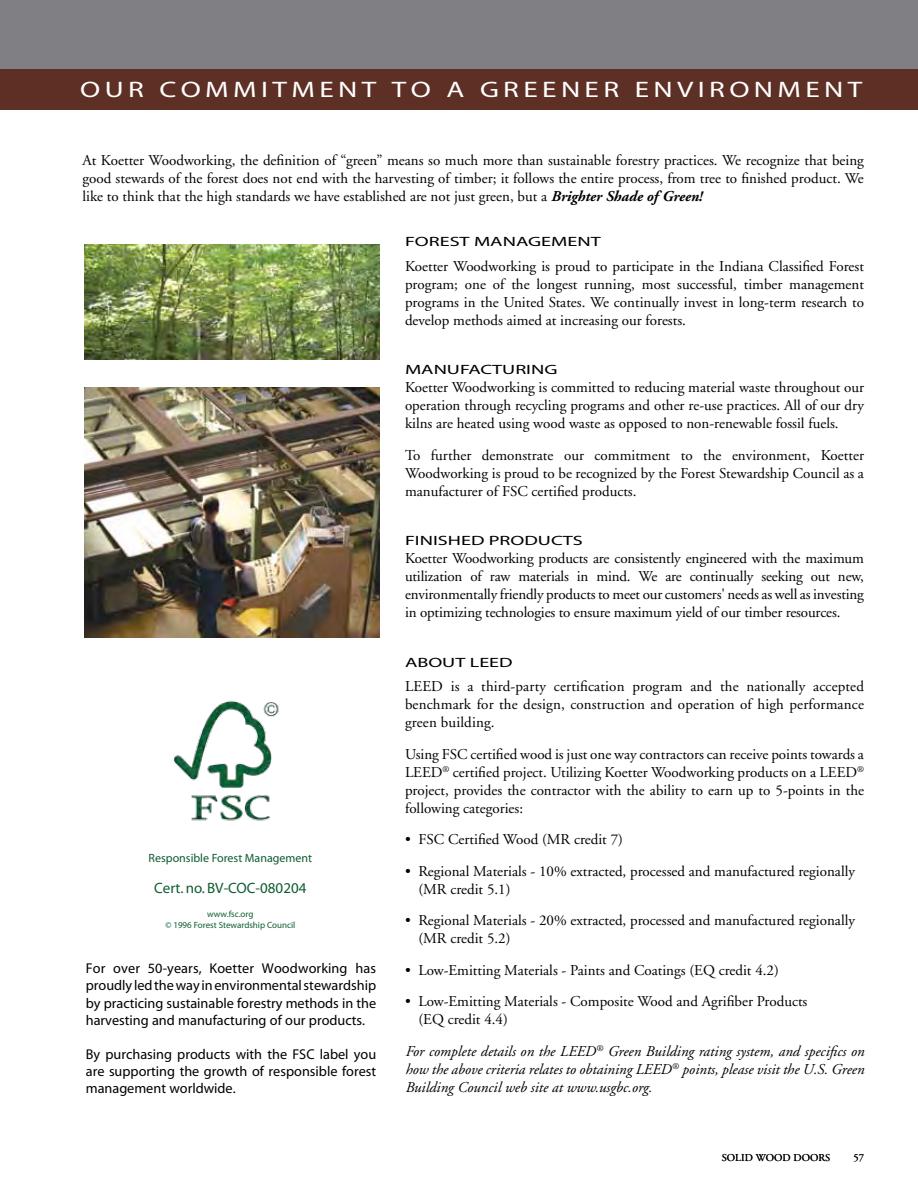
<style>
.page{position:relative;width:918px;height:1188px;background:#fff}
.page>*{position:absolute;margin:0;border:0;box-sizing:border-box;transform-origin:0 0}
.t1{font:22.5px "Myriad";letter-spacing:.15em;color:#fff;scale:1.3 1}
.t2{font:15px/18px "Adobe Garamond";color:#000;text-align:justify}
.t3{font:italic 15px/18px "Adobe Garamond";color:#000;text-align:justify}
.t4{font:15px "Myriad";color:#0e5d30}
.t5{font:14.25px/17.1px "Myriad";color:#000;text-align:justify}
.t6{font:13.5px "Myriad";color:#000;scale:1.5 1}
.t7{font:12px "Myriad";color:#0e5d30}
.t8{font:10.5px "Adobe Garamond";color:#000}
.t9{font:9px/10.8px "Myriad";color:#0e5d30;text-align:center}
.s1{font-weight:700;font-style:italic}
</style>
<div class="page">
<div style="left:0;top:0;width:918px;height:78px;background:#807f83"></div>
<div style="left:0;top:69px;width:918px;height:41px;background:#5e2f24"></div>
<img style="left:84px;top:244px;width:296px;height:116px">
<img style="left:84px;top:387px;width:296px;height:250px">
<img style="left:173px;top:700px;width:106px;height:121px">
<h1 class="t1" style="left:80px;top:78px;width:603px">OUR COMMITMENT TO A GREENER ENVIRONMENT</h1>
<p class="t2" style="left:82px;top:151px;width:783px">At Koetter Woodworking, the definition of “green” means so much more than sustainable forestry practices. We recognize that being good stewards of the forest does not end with the harvesting of timber; it follows the entire process, from tree to finished product. We like to think that the high standards we have established are not just green, but a <span class="s1">Brighter Shade of Green!</span></p>
<p class="t7" style="left:149px;top:852px;width:165px">Responsible Forest Management</p>
<p class="t4" style="left:154px;top:881px;width:154px">Cert. no. BV-COC-080204</p>
<p class="t9" style="left:165px;top:909px;width:131px">www.fsc.org<br>© 1996 Forest Stewardship Council</p>
<p class="t5" style="left:86px;top:961px;width:292px">For over 50-years, Koetter Woodworking has proudly led the way in environmental stewardship by practicing sustainable forestry methods in the harvesting and manufacturing of our products.</p>
<p class="t5" style="left:86px;top:1046px;width:292px">By purchasing products with the FSC label you are supporting the growth of responsible forest management worldwide.</p>
<p class="t6" style="left:405px;top:235px;width:15px">Forest</p>
<p class="t6" style="left:474px;top:235px;width:21px">Management</p>
<p class="t2" style="left:405px;top:257px;width:461px">Koetter Woodworking is proud to participate in the Indiana Classified Forest program; one of the longest running, most successful, timber management programs in the United States. We continually invest in long-term research to develop methods aimed at increasing our forests.</p>
<p class="t6" style="left:405px;top:363px;width:20px">Manufacturing</p>
<p class="t2" style="left:405px;top:379px;width:461px">Koetter Woodworking is committed to reducing material waste throughout our operation through recycling programs and other re-use practices. All of our dry kilns are heated using wood waste as opposed to non-renewable fossil fuels.</p>
<p class="t2" style="left:405px;top:446px;width:461px">To further demonstrate our commitment to the environment, Koetter Woodworking is proud to be recognized by the Forest Stewardship Council as a manufacturer of FSC certified products.</p>
<p class="t6" style="left:405px;top:534px;width:14px">Finished</p>
<p class="t6" style="left:489px;top:534px;width:16px">Products</p>
<p class="t2" style="left:405px;top:550px;width:460px">Koetter Woodworking products are consistently engineered with the maximum utilization of raw materials in mind. We are continually seeking out new, environmentally friendly products to meet our customers' needs as well as investing in optimizing technologies to ensure maximum yield of our timber resources.</p>
<p class="t6" style="left:405px;top:655px;width:73px">ABOUT LEED</p>
<p class="t2" style="left:405px;top:678px;width:461px">LEED is a third-party certification program and the nationally accepted benchmark for the design, construction and operation of high performance green building.</p>
<p class="t2" style="left:405px;top:745px;width:461px">Using FSC certified wood is just one way contractors can receive points towards a LEED<sup>®</sup> certified project. Utilizing Koetter Woodworking products on a LEED<sup>® </sup>project, provides the contractor with the ability to earn up to 5-points in the following categories:</p>
<p class="t2" style="left:405px;top:831px;width:219px">• FSC Certified Wood (MR credit 7)</p>
<p class="t2" style="left:418px;top:862px;width:438px;text-indent:-14px">• Regional Materials - 10% extracted, processed and manufactured regionally (MR credit 5.1)</p>
<p class="t2" style="left:418px;top:912px;width:438px;text-indent:-14px">• Regional Materials - 20% extracted, processed and manufactured regionally (MR credit 5.2)</p>
<p class="t2" style="left:405px;top:961px;width:375px">• Low-Emitting Materials - Paints and Coatings (EQ credit 4.2)</p>
<p class="t2" style="left:418px;top:993px;width:390px;text-indent:-14px">• Low-Emitting Materials - Composite Wood and Agrifiber Products (EQ credit 4.4)</p>
<p class="t3" style="left:405px;top:1043px;width:461px">For complete details on the LEED<sup>®</sup> Green Building rating system, and specifics on how the above criteria relates to obtaining LEED<sup>®</sup> points, please visit the U.S. Green Building Council web site at www.usgbc.org.</p>
<p class="t8" style="left:722px;top:1152px;width:110px">SOLID WOOD DOORS</p>
<p class="t8" style="left:854px;top:1152px;width:12px">57</p>
</div>
